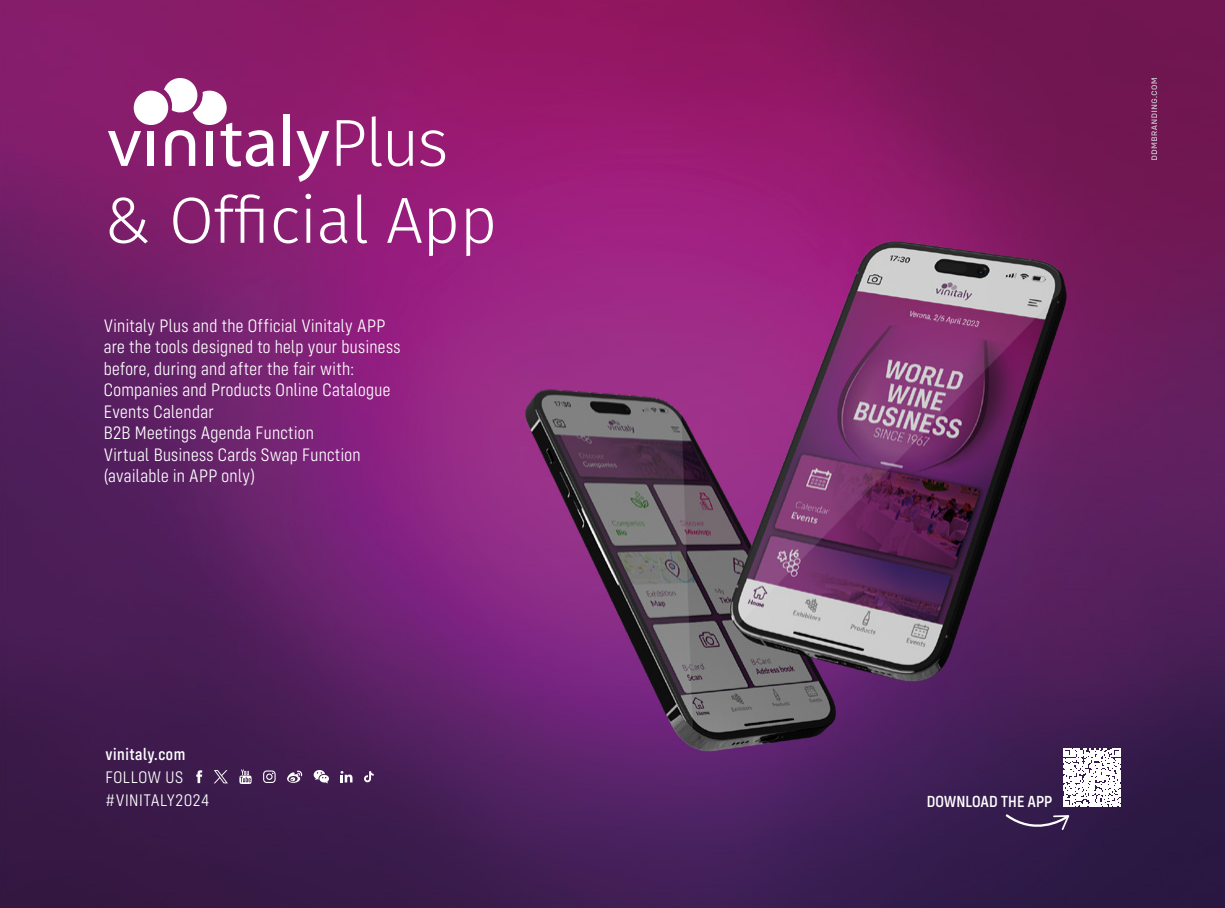
<style>
.page{position:relative;width:1225px;height:908px;background:#fff}
.page>*{position:absolute;margin:0;border:0;box-sizing:border-box;transform-origin:0 0}
.t1{font:300 65.2px "Fira Sans";letter-spacing:-.01em;color:#fff}
.t2{font:300 18.6px/21.4px "Config Condensed";letter-spacing:.02em;color:#fff}
.t3{font:300 17.4px/23px "Config Condensed";letter-spacing:.03em;color:#fff}
.t4{font:500 17.4px "Config Condensed";letter-spacing:.03em;color:#fff}
.t5{font:500 16.6px "Config Condensed";color:#fff}
</style>
<div class="page">
<img style="left:0;top:0;width:1225px;height:907px">
<img style="left:516px;top:236px;width:555px;height:518px">
<svg style="left:108px;top:131px;width:33px;height:35px"></svg>
<div style="left:148px;top:131px;width:6px;height:35px;background:#fff"></div>
<div style="left:283px;top:115px;width:7px;height:51px;background:#fff"></div>
<svg style="left:296px;top:131px;width:33px;height:51px"></svg>
<svg style="left:337px;top:120px;width:27px;height:46px"></svg>
<svg style="left:372px;top:116px;width:10px;height:50px"></svg>
<svg style="left:388px;top:131px;width:25px;height:35px"></svg>
<svg style="left:420px;top:130px;width:25px;height:36px"></svg>
<svg style="left:164px;top:76px;width:110px;height:91px"></svg>
<div style="left:134px;top:91px;width:34px;height:34px;background:#fff;border-radius:50%"></div>
<svg style="left:1003px;top:748px;width:118px;height:86px"></svg>
<svg style="left:1151px;top:78px;width:6px;height:82px"></svg>
<svg style="left:196px;top:770px;width:6px;height:12px"></svg>
<svg style="left:214px;top:769px;width:14px;height:14px"></svg>
<svg style="left:287px;top:770px;width:15px;height:12px"></svg>
<svg style="left:314px;top:769px;width:15px;height:14px"></svg>
<svg style="left:340px;top:770px;width:12px;height:12px"></svg>
<svg style="left:239px;top:769px;width:13px;height:14px"></svg>
<svg style="left:364px;top:770px;width:10px;height:12px"></svg>
<svg style="left:263px;top:770px;width:13px;height:12px"></svg>
<h1 class="t1" style="left:104px;top:174px;width:395px">&amp; Official App</h1>
<p class="t2" style="left:104px;top:315px;width:298px">Vinitaly Plus and the Official Vinitaly APP are the tools designed to help your business before, during and after the fair with:<br>Companies and Products Online Catalogue Events Calendar<br>B2B Meetings Agenda Function<br>Virtual Business Cards Swap Function (available in APP only)</p>
<p class="t4" style="left:106px;top:743px;width:81px">vinitaly.com</p>
<p class="t3" style="left:106px;top:765px;width:105px">FOLLOW US #VINITALY2024</p>
<p class="t5" style="left:927px;top:791px;width:127px">DOWNLOAD THE APP</p>
</div>
